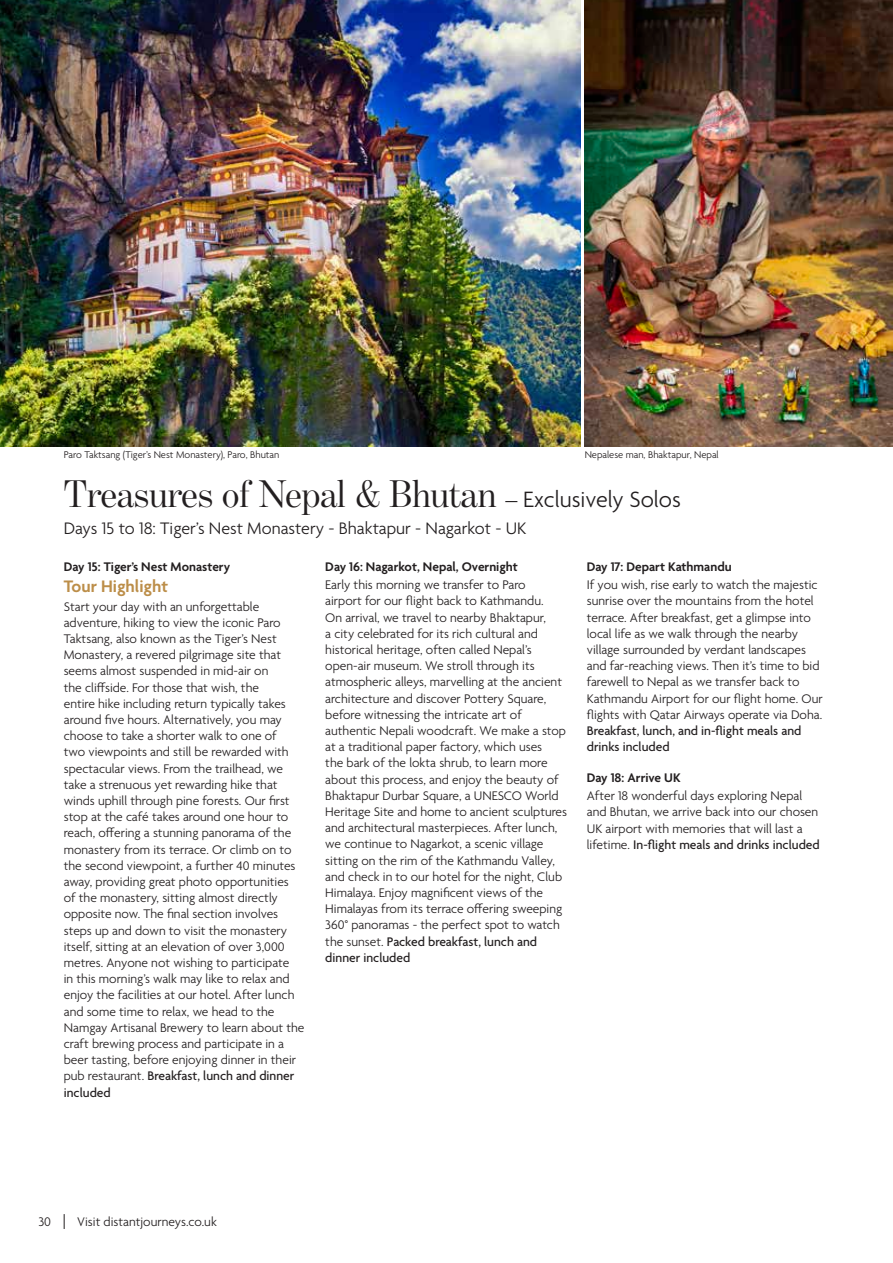
<style>
.page{position:relative;width:893px;height:1263px;background:#fff}
.page>*{position:absolute;margin:0;border:0;box-sizing:border-box;transform-origin:0 0}
.t1{font:39px "Benton Mod Disp";color:#231f20}
.t2{font:300 18px "Agenda";color:#231f20}
.t3{font:600 18px "Agenda";color:#bc8e49}
.t4{font:300 13.5px/16.2px "Agenda";color:#231f20}
.t5{font:600 13.5px "Agenda";color:#231f20}
.t6{font:300 10.5px "Agenda";color:#231f20}
.s1{font-family:"Agenda";font-weight:300;font-size:24px}
.s2{font-weight:500}
.s3{font-weight:600}
</style>
<div class="page">
<svg style="left:64px;top:1214px;width:1px;height:15px"></svg>
<img style="left:0;top:0;width:580px;height:446px">
<img style="left:585px;top:0;width:307px;height:446px">
<hr style="left:892px;top:0;width:1px;height:446px;background:#e6e7e9">
<p class="t6" style="left:64px;top:449px;width:217px">Paro Taktsang (Tiger’s Nest Monastery), Paro, Bhutan</p>
<p class="t6" style="left:585px;top:449px;width:136px">Nepalese man, Bhaktapur, Nepal</p>
<p class="t1" style="left:64px;top:472px;width:618px">Treasures of Nepal &amp; Bhutan <span class="s1">– Exclusively Solos</span></p>
<p class="t2" style="left:64px;top:519px;width:464px">Days 15 to 18: Tiger’s Nest Monastery - Bhaktapur - Nagarkot - UK</p>
<p class="t5" style="left:64px;top:559px;width:168px">Day 15: Tiger’s Nest Monastery</p>
<p class="t4" style="left:64px;top:599px;width:242px">Start your day with an unforgettable adventure, hiking to view the iconic Paro Taktsang, also known as the Tiger’s Nest Monastery, a revered pilgrimage site that seems almost suspended in mid-air on<br>the cliffside. For those that wish, the<br>entire hike including return typically takes around five hours. Alternatively, you may choose to take a shorter walk to one of<br>two viewpoints and still be rewarded with spectacular views. From the trailhead, we take a strenuous yet rewarding hike that winds uphill through pine forests. Our first stop at the café takes around one hour to reach, offering a stunning panorama of the monastery from its terrace. Or climb on to the second viewpoint, a further 40 minutes away, providing great photo opportunities<br>of the monastery, sitting almost directly opposite now. The final section involves steps up and down to visit the monastery itself, sitting at an elevation of over 3,000 metres. Anyone not wishing to participate<br>in this morning’s walk may like to relax and enjoy the facilities at our hotel. After lunch and some time to relax, we head to the Namgay Artisanal Brewery to learn about the craft brewing process and participate in a beer tasting, before enjoying dinner in their pub restaurant. <span class="s2">Breakfast, lunch and dinner included</span></p>
<p class="t3" style="left:64px;top:577px;width:106px">Tour Highlight</p>
<p class="t4" style="left:325px;top:558px;width:202px;line-height:18.1px"><span class="s3">Day 16: Nagarkot, Nepal, Overnight<br></span>Early this morning we transfer to Paro</p>
<p class="t4" style="left:325px;top:594px;width:243px">airport for our flight back to Kathmandu.<br>On arrival, we travel to nearby Bhaktapur,<br>a city celebrated for its rich cultural and historical heritage, often called Nepal’s open-air museum. We stroll through its atmospheric alleys, marvelling at the ancient architecture and discover Pottery Square, before witnessing the intricate art of authentic Nepali woodcraft. We make a stop at a traditional paper factory, which uses<br>the bark of the lokta shrub, to learn more about this process, and enjoy the beauty of Bhaktapur Durbar Square, a UNESCO World Heritage Site and home to ancient sculptures and architectural masterpieces. After lunch, we continue to Nagarkot, a scenic village sitting on the rim of the Kathmandu Valley, and check in to our hotel for the night, Club Himalaya. Enjoy magnificent views of the Himalayas from its terrace offering sweeping 360° panoramas - the perfect spot to watch the sunset. <span class="s2">Packed breakfast, lunch and dinner included</span></p>
<p class="t4" style="left:587px;top:558px;width:232px;line-height:18.1px"><span class="s3">Day 17: Depart Kathmandu<br></span>If you wish, rise early to watch the majestic</p>
<p class="t4" style="left:587px;top:594px;width:237px">sunrise over the mountains from the hotel terrace. After breakfast, get a glimpse into local life as we walk through the nearby village surrounded by verdant landscapes and far-reaching views. Then it’s time to bid farewell to Nepal as we transfer back to Kathmandu Airport for our flight home. Our flights with Qatar Airways operate via Doha.<br><span class="s2">Breakfast, lunch, and in-flight meals and drinks included</span></p>
<p class="t4" style="left:587px;top:769px;width:217px;line-height:18.1px"><span class="s3">Day 18: Arrive UK<br></span>After 18 wonderful days exploring Nepal</p>
<p class="t4" style="left:587px;top:805px;width:234px">and Bhutan, we arrive back into our chosen<br>UK airport with memories that will last a lifetime. <span class="s2">In-flight meals and drinks included</span></p>
<p class="t4" style="left:41px;top:1214px;width:12px">10</p>
<p class="t4" style="left:77px;top:1214px;width:141px">Visit distantjourneys.co.uk</p>
<p class="t4" style="left:38px;top:1214px;width:7px">3</p>
</div>
